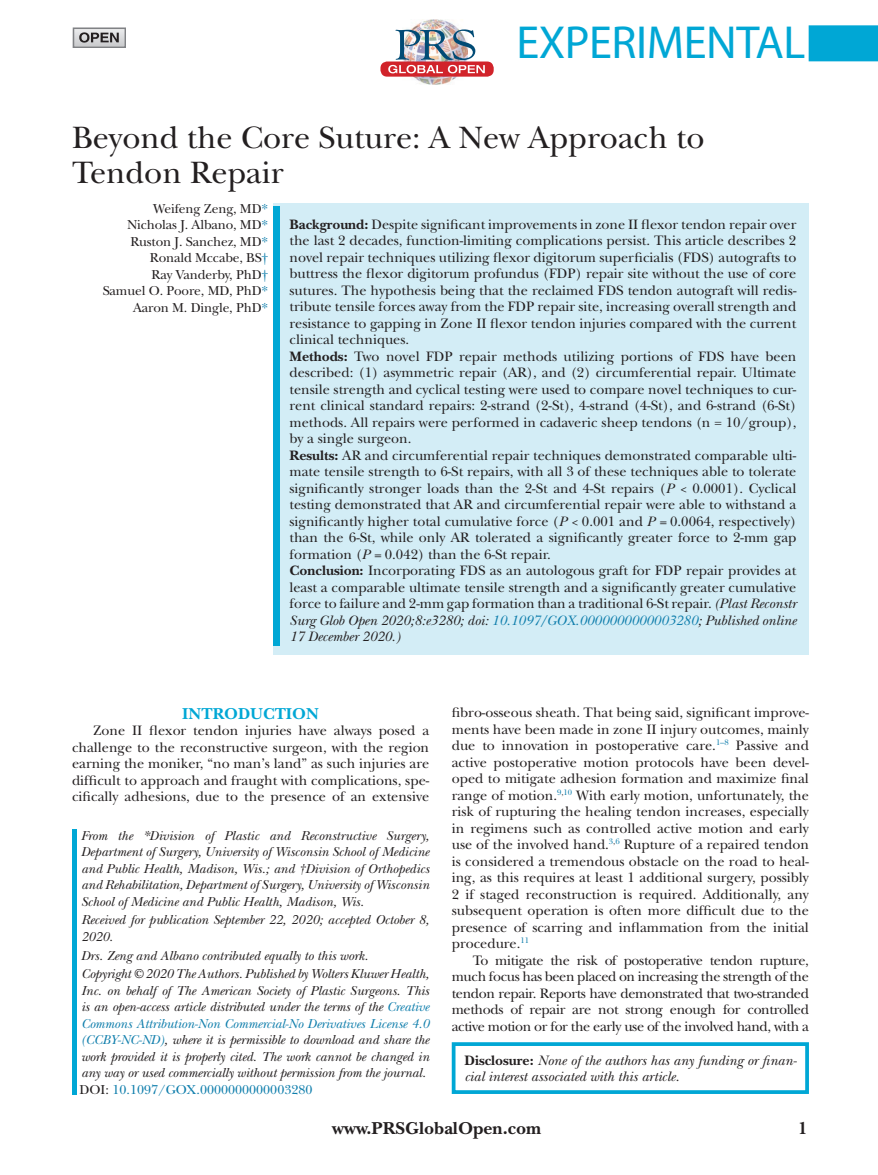
<style>
.page{position:relative;width:878px;height:1175px;background:#fff}
.page>*{position:absolute;margin:0;border:0;box-sizing:border-box;transform-origin:0 0}
.t1{font:46.5px "Myriad Pro";letter-spacing:-.01em;color:#00a7d5}
.t2{font:32.25px/34.5px "New Baskerville Std";color:#231f20}
.t3{font:700 18px "New Baskerville Std";color:#231f20}
.t4{font:700 16.5px "New Baskerville Std";color:#00a7d5}
.t5{font:14.25px/16.5px "New Baskerville Std";color:#231f20;text-align:justify}
.t6{font:italic 14.25px/16.5px "New Baskerville Std";color:#231f20}
.t7{font:italic 13.5px/16.5px "New Baskerville Std";letter-spacing:-.005em;color:#231f20}
.t8{font:13.5px/16.5px "New Baskerville Std";letter-spacing:-.01em;color:#231f20;text-align:right}
.s1{color:#0f7eac}
.s2{font-weight:700}
.s3{font-style:italic}
.s4{font-style:italic;color:#0f7eac}
.s5{font-style:normal}
.s6{font-style:normal;color:#0f7eac}
.s7{font-weight:700;font-style:normal}
</style>
<div class="page">
<div style="left:73px;top:28px;width:52px;height:20px;border:2px solid #808285"></div>
<svg style="left:79px;top:32px;width:40px;height:11px"></svg>
<div style="left:452px;top:1042px;width:356px;height:52px;border:4px solid #00a7d5"></div>
<hr style="left:72px;top:829px;width:4px;height:82px;background:#00a7d5">
<hr style="left:72px;top:911px;width:4px;height:35px;background:#00a7d5">
<hr style="left:72px;top:946px;width:4px;height:19px;background:#00a7d5">
<hr style="left:72px;top:965px;width:4px;height:118px;background:#00a7d5">
<hr style="left:72px;top:1081px;width:4px;height:13px;background:#00a7d5">
<div style="left:274px;top:126px;width:534px;height:528px;background:#d3edf6"></div>
<div style="left:274px;top:191px;width:534px;height:11px;background:#fff"></div>
<div style="left:274px;top:206px;width:6px;height:143px;background:#00a7d5"></div>
<div style="left:274px;top:338px;width:6px;height:110px;background:#00a7d5"></div>
<div style="left:274px;top:437px;width:6px;height:126px;background:#00a7d5"></div>
<div style="left:274px;top:553px;width:6px;height:93px;background:#00a7d5"></div>
<div style="left:72px;top:126px;width:736px;height:67px;background:#fff"></div>
<div style="left:808px;top:25px;width:70px;height:36px;background:#00a7d5"></div>
<img style="left:411px;top:20px;width:48px;height:64px">
<div style="left:380px;top:61px;width:113px;height:16px;background:#d1232a;border-radius:7px"></div>
<img style="left:388px;top:29px;width:97px;height:44px">
<h1 class="t1" style="left:516px;top:14px;width:290px">EXPERIMENTAL</h1>
<h2 class="t2" style="left:72px;top:121px;width:634px">Beyond the Core Suture: A New Approach to<br>Tendon Repair</h2>
<p class="t8" style="left:103px;top:200px;width:167px">Weifeng Zeng, MD<span class="s1">*<br></span>Nicholas J. Albano, MD<span class="s1">*<br></span>Ruston J. Sanchez, MD<span class="s1">*<br></span>Ronald Mccabe, BS<span class="s1">†<br></span>Ray Vanderby, PhD<span class="s1">†<br></span>Samuel O. Poore, MD, PhD<span class="s1">*<br></span>Aaron M. Dingle, PhD<span class="s1">*</span></p>
<p class="t5" style="left:289px;top:216px;width:508px;text-align:left"><span class="s2">Background:</span> Despite significant improvements in zone II flexor tendon repair over the last 2 decades, function-limiting complications persist. This article describes 2 novel repair techniques utilizing flexor digitorum superficialis (FDS) autografts to buttress the flexor digitorum profundus (FDP) repair site without the use of core sutures. The hypothesis being that the reclaimed FDS tendon autograft will redis&shy;tribute tensile forces away from the FDP repair site, increasing overall strength and resistance to gapping in Zone II flexor tendon injuries compared with the current clinical techniques.<br><span class="s2">Methods:</span> Two novel FDP repair methods utilizing portions of FDS have been described: (1) asymmetric repair (AR), and (2) circumferential repair. Ultimate tensile strength and cyclical testing were used to compare novel techniques to cur&shy;rent clinical standard repairs: 2-strand (2-St), 4-strand (4-St), and 6-strand (6-St) methods. All repairs were performed in cadaveric sheep tendons (n = 10/group), by a single surgeon.<br><span class="s2">Results:</span> AR and circumferential repair techniques demonstrated comparable ulti&shy;mate tensile strength to 6-St repairs, with all 3 of these techniques able to tolerate significantly stronger loads than the 2-St and 4-St repairs (<span class="s3">P &lt;</span> 0.0001). Cyclical testing demonstrated that AR and circumferential repair were able to withstand a significantly higher total cumulative force (<span class="s3">P &lt;</span> 0.001 and <span class="s3">P =</span> 0.0064, respectively) than the 6-St, while only AR tolerated a significantly greater force to 2-mm gap formation (<span class="s3">P =</span> 0.042) than the 6-St repair.<br><span class="s2">Conclusion:</span> Incorporating FDS as an autologous graft for FDP repair provides at least a comparable ultimate tensile strength and a significantly greater cumulative force to failure and 2-mm gap formation than a traditional 6-St repair. <span class="s3">(Plast Reconstr Surg Glob Open 2020;8:e3280; doi:</span> <span class="s4">10.1097/GOX.0000000000003280</span><span class="s3">; Published online 17 December 2020.)</span></p>
<p class="t4" style="left:182px;top:703px;width:138px">INTRODUCTION</p>
<p class="t5" style="left:72px;top:722px;width:359px;text-indent:21px">Zone II flexor tendon injuries have always posed a challenge to the reconstructive surgeon, with the region earning the moniker, “no man’s land” as such injuries are difficult to approach and fraught with complications, spe&shy;cifically adhesions, due to the presence of an extensive</p>
<p class="t7" style="left:81px;top:827px;width:350px;text-align:justify">From the *Division of Plastic and Reconstructive Surgery, Department of Surgery, University of Wisconsin School of Medicine and Public Health, Madison, Wis.; and †Division of Orthopedics and Rehabilitation, Department of Surgery, University of Wisconsin School of Medicine and Public Health, Madison, Wis.</p>
<p class="t7" style="left:81px;top:911px;width:349px">Received for publication September 22, 2020; accepted October 8,<br>2020.</p>
<p class="t7" style="left:81px;top:946px;width:350px;line-height:18.8px">Drs. Zeng and Albano contributed equally to this work.<br>Copyright © 2020 The Authors. Published by Wolters Kluwer Health,</p>
<p class="t7" style="left:80px;top:982px;width:351px">Inc. on behalf of The American Society of Plastic Surgeons. This is an open-access article distributed under the terms of the <span class="s1">Creative Commons Attribution-Non Commercial-No Derivatives License 4.0 (CCBY-NC-ND)</span>, where it is permissible to download and share the work provided it is properly cited. The work cannot be changed in any way or used commercially without permission from the journal.<br><span class="s5">DOI:</span> <span class="s6">10.1097/GOX.0000000000003280</span></p>
<p class="t5" style="left:452px;top:704px;width:359px">fibro-osseous sheath. That being said, significant improve&shy;ments have been made in zone II injury outcomes, mainly due to innovation in postoperative care.<sup>1–8</sup> Passive and active postoperative motion protocols have been devel&shy;oped to mitigate adhesion formation and maximize final range of motion.<sup>9</sup><sup>,</sup><sup>10</sup> With early motion, unfortunately, the risk of rupturing the healing tendon increases, especially in regimens such as controlled active motion and early use of the involved hand.<sup>3</sup><sup>,</sup><sup>6</sup> Rupture of a repaired tendon is considered a tremendous obstacle on the road to heal&shy;ing, as this requires at least 1 additional surgery, possibly 2 if staged reconstruction is required. Additionally, any subsequent operation is often more difficult due to the presence of scarring and inflammation from the initial procedure.<sup>11</sup></p>
<p class="t5" style="left:451px;top:952px;width:359px;text-indent:21px">To mitigate the risk of postoperative tendon rupture, much focus has been placed on increasing the strength of the tendon repair. Reports have demonstrated that two-stranded methods of repair are not strong enough for controlled active motion or for the early use of the involved hand, with a</p>
<p class="t6" style="left:464px;top:1051px;width:334px"><span class="s7">Disclosure:</span> None of the authors has any funding or finan&shy;cial interest associated with this article.</p>
<p class="t3" style="left:332px;top:1118px;width:210px">www.PRSGlobalOpen.com</p>
<p class="t3" style="left:798px;top:1118px;width:11px">1</p>
</div>
